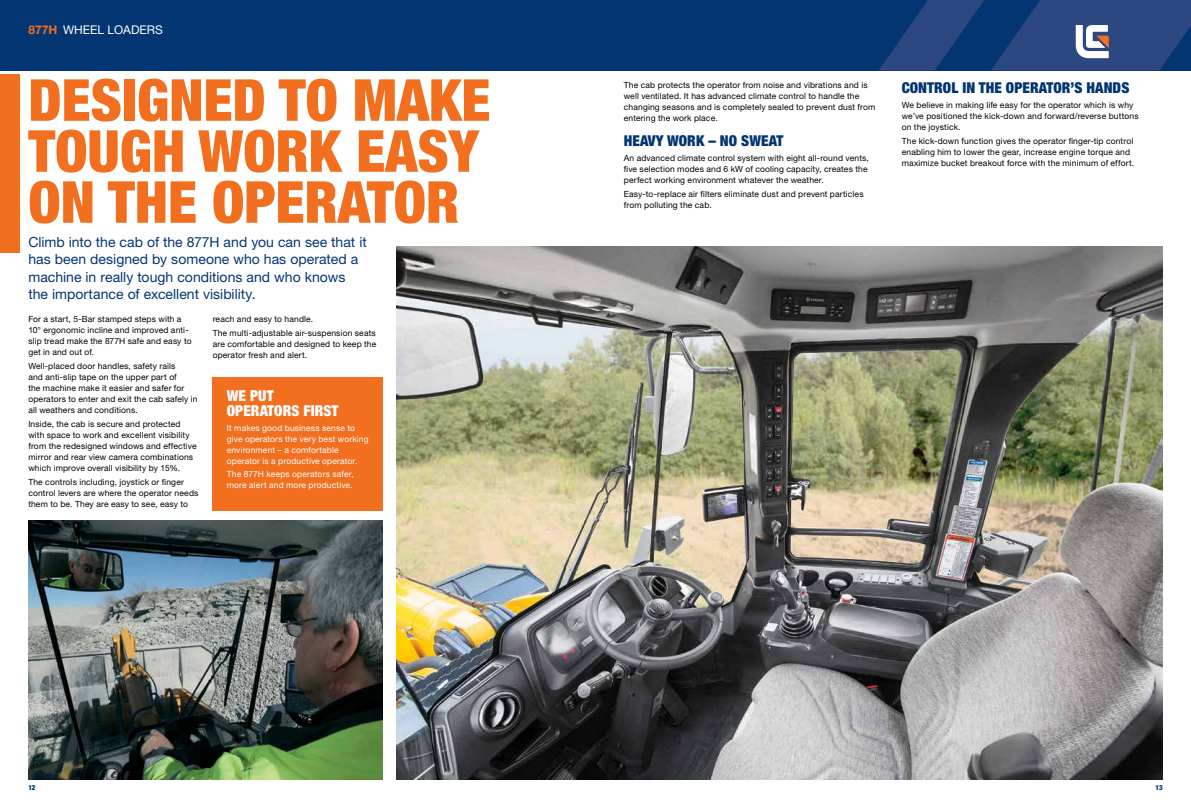
<style>
.page{position:relative;width:1191px;height:808px;background:#fff}
.page>*{position:absolute;margin:0;border:0;box-sizing:border-box;transform-origin:0 0}
.t1{font:900 condensed 58px/51px "Helvetica Neue LT Pro";color:#f36f20}
.t2{font:900 condensed 15px "Helvetica Neue LT Pro";letter-spacing:.005em;color:#023572}
.t3{font:900 condensed 15px/15px "Helvetica Neue LT Pro";letter-spacing:.005em;color:#fff}
.t4{font:14px/17.5px "Helvetica Neue LT Pro";color:#023572}
.t5{font:12px "Helvetica Neue LT Pro";color:#fff}
.t6{font:8.5px/11px "Helvetica Neue LT Pro";letter-spacing:.015em;color:#000}
.t7{font:8.5px/11px "Helvetica Neue LT Pro";letter-spacing:.015em;color:#fff}
.t8{font:900 condensed 7px "Helvetica Neue LT Pro";color:#023572}
.s1{font-weight:700;color:#f36f20}
</style>
<div class="page">
<div style="left:0;top:0;width:1191px;height:71px;background:#023572"></div>
<svg style="left:879px;top:0;width:312px;height:71px"></svg>
<div style="left:213px;top:377px;width:170px;height:133px;background:#f36f20"></div>
<img style="left:28px;top:521px;width:355px;height:259px">
<img style="left:397px;top:247px;width:765px;height:533px">
<div style="left:0;top:74px;width:20px;height:178px;background:#f36f20"></div>
<h3 class="t5" style="left:28px;top:23px;width:136px"><span class="s1">877H</span> WHEEL LOADERS</h3>
<h1 class="t1" style="left:28px;top:74px;width:463px">DESIGNED TO MAKE<br>TOUGH WORK EASY<br>ON THE OPERATOR</h1>
<h3 class="t4" style="left:28px;top:233px;width:340px">Climb into the cab of the 877H and you can see that it has been designed by someone who has operated a machine in really tough conditions and who knows the importance of excellent visibility.</h3>
<p class="t6" style="left:28px;top:313px;width:165px">For a start, 5-Bar stamped steps with a 10° ergonomic incline and improved anti&shy;slip tread make the 877H safe and easy to get in and out of.</p>
<p class="t6" style="left:28px;top:360px;width:171px">Well-placed door handles, safety rails<br>and anti-slip tape on the upper part of<br>the machine make it easier and safer for operators to enter and exit the cab safely in all weathers and conditions.</p>
<p class="t6" style="left:28px;top:418px;width:170px">Inside, the cab is secure and protected with space to work and excellent visibility from the redesigned windows and effective mirror and rear view camera combinations which improve overall visibility by 15%.</p>
<p class="t6" style="left:28px;top:476px;width:172px">The controls including, joystick or finger control levers are where the operator needs them to be. They are easy to see, easy to</p>
<p class="t6" style="left:213px;top:312px;width:165px;line-height:13.8px">reach and easy to handle.<br>The multi-adjustable air-suspension seats</p>
<p class="t6" style="left:213px;top:338px;width:165px">are comfortable and designed to keep the operator fresh and alert.</p>
<h2 class="t3" style="left:227px;top:388px;width:113px">WE PUT<br>OPERATORS FIRST</h2>
<p class="t7" style="left:227px;top:422px;width:143px">It makes good business sense to give operators the very best working environment – a comfortable operator is a productive operator.</p>
<p class="t7" style="left:227px;top:469px;width:128px">The 877H keeps operators safer, more alert and more productive.</p>
<p class="t6" style="left:624px;top:80px;width:253px">The cab protects the operator from noise and vibrations and is well ventilated. It has advanced climate control to handle the changing seasons and is completely sealed to prevent dust from entering the work place.</p>
<h2 class="t2" style="left:624px;top:132px;width:161px">HEAVY WORK – NO SWEAT</h2>
<p class="t6" style="left:624px;top:153px;width:246px">An advanced climate control system with eight all-round vents, five selection modes and 6 kW of cooling capacity, creates the perfect working environment whatever the weather.</p>
<p class="t6" style="left:624px;top:189px;width:241px">Easy-to-replace air filters eliminate dust and prevent particles from polluting the cab.</p>
<h2 class="t2" style="left:901px;top:79px;width:229px">CONTROL IN THE OPERATOR’S HANDS</h2>
<p class="t6" style="left:901px;top:99px;width:238px">We believe in making life easy for the operator which is why we’ve positioned the kick-down and forward/reverse buttons on the joystick.</p>
<p class="t6" style="left:901px;top:135px;width:234px">The kick-down function gives the operator finger-tip control enabling him to lower the gear, increase engine torque and maximize bucket breakout force with the minimum of effort.</p>
<p class="t8" style="left:28px;top:784px;width:9px">12</p>
<p class="t8" style="left:1155px;top:784px;width:9px">13</p>
</div>
